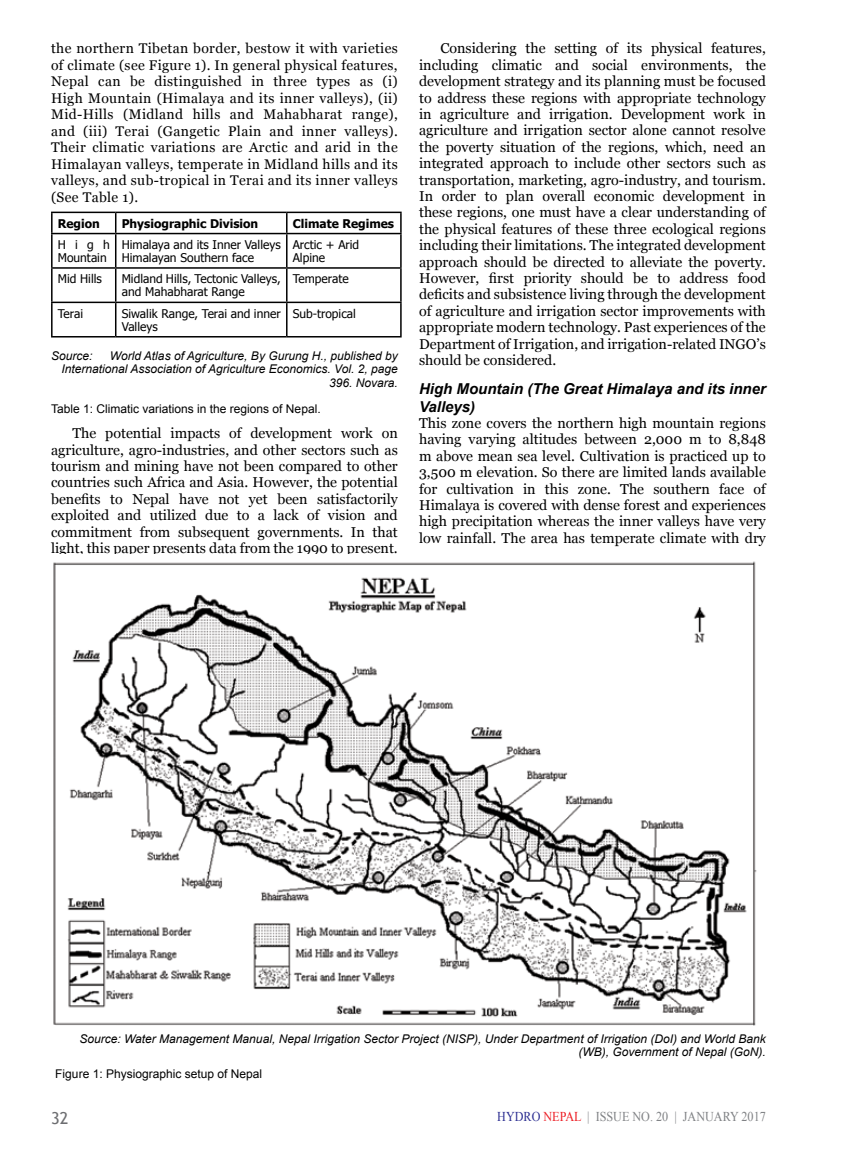
<style>
.page{position:relative;width:851px;height:1149px;background:#fff}
.page>*{position:absolute;margin:0;border:0;box-sizing:border-box;transform-origin:0 0}
.t1{font:16.5px "Trebuchet MS";color:#6d6e71}
.t2{font:italic 700 15px/17.9px "Arial";color:#000}
.t3{font:14.25px/16.4px "Georgia";color:#000;text-align:justify}
.t4{font:13.95px/16.5px "Georgia";letter-spacing:.025em;color:#000;text-align:justify}
.t5{font:13.5px "Times New Roman";color:#808285;scale:.9 1}
.t6{font:italic 12px/13.2px "Arial";color:#000;text-align:right}
.t7{font:12px/13.2px "Tahoma";color:#000}
.t8{font:12px "Arial";color:#000}
.t9{font:700 12px "Tahoma";color:#000}
.s1{color:#2e3092}
.s2{color:#ed1d24}
</style>
<div class="page">
<hr style="left:51px;top:211px;width:65px;height:2px;background:#000">
<hr style="left:51px;top:213px;width:2px;height:20px;background:#000">
<hr style="left:116px;top:211px;width:171px;height:2px;background:#000">
<svg style="left:115px;top:213px;width:1px;height:20px"></svg>
<hr style="left:287px;top:211px;width:114px;height:2px;background:#000">
<svg style="left:286px;top:213px;width:1px;height:20px"></svg>
<svg style="left:400px;top:213px;width:1px;height:20px"></svg>
<hr style="left:51px;top:233px;width:65px;height:1px;background:#000">
<hr style="left:51px;top:234px;width:2px;height:33px;background:#000">
<hr style="left:116px;top:233px;width:171px;height:1px;background:#000">
<hr style="left:115px;top:234px;width:1px;height:33px;background:#000">
<hr style="left:287px;top:233px;width:114px;height:1px;background:#000">
<hr style="left:286px;top:234px;width:1px;height:33px;background:#000">
<hr style="left:400px;top:234px;width:1px;height:33px;background:#000">
<hr style="left:51px;top:267px;width:65px;height:1px;background:#000">
<hr style="left:51px;top:268px;width:2px;height:33px;background:#000">
<hr style="left:116px;top:267px;width:171px;height:1px;background:#000">
<hr style="left:115px;top:268px;width:1px;height:33px;background:#000">
<hr style="left:287px;top:267px;width:114px;height:1px;background:#000">
<hr style="left:286px;top:268px;width:1px;height:33px;background:#000">
<hr style="left:400px;top:268px;width:1px;height:33px;background:#000">
<hr style="left:51px;top:301px;width:65px;height:2px;background:#000">
<hr style="left:51px;top:303px;width:2px;height:33px;background:#000">
<hr style="left:116px;top:301px;width:171px;height:2px;background:#000">
<hr style="left:115px;top:303px;width:1px;height:33px;background:#000">
<hr style="left:287px;top:301px;width:114px;height:2px;background:#000">
<hr style="left:286px;top:303px;width:1px;height:33px;background:#000">
<hr style="left:400px;top:303px;width:1px;height:33px;background:#000">
<hr style="left:51px;top:336px;width:65px;height:1px;background:#000">
<hr style="left:116px;top:336px;width:171px;height:1px;background:#000">
<hr style="left:287px;top:336px;width:114px;height:1px;background:#000">
<img style="left:53px;top:561px;width:704px;height:465px">
<p class="t4" style="left:51px;top:40px;width:348px">the northern Tibetan border, bestow it with varieties of climate (see Figure 1). In general physical features, Nepal can be distinguished in three types as (i)<br>High Mountain (Himalaya and its inner valleys), (ii)<br>Mid-Hills (Midland hills and Mahabharat range), and (iii) Terai (Gangetic Plain and inner valleys).<br>Their climatic variations are Arctic and arid in the Himalayan valleys, temperate in Midland hills and its valleys, and sub-tropical in Terai and its inner valleys (See Table 1).</p>
<p class="t9" style="left:58px;top:215px;width:44px">Region</p>
<p class="t9" style="left:122px;top:215px;width:138px">Physiographic Division</p>
<p class="t9" style="left:293px;top:215px;width:103px">Climate Regimes</p>
<p class="t7" style="left:58px;top:237px;width:53px">High<br>Mountain</p>
<p class="t7" style="left:122px;top:237px;width:160px">Himalaya and its Inner Valleys<br>Himalayan Southern face</p>
<p class="t7" style="left:293px;top:237px;width:68px">Arctic + Arid<br>Alpine</p>
<p class="t7" style="left:58px;top:271px;width:46px">Mid Hills</p>
<p class="t7" style="left:122px;top:271px;width:160px">Midland Hills, Tectonic Valleys, and Mahabharat Range</p>
<p class="t7" style="left:293px;top:271px;width:57px">Temperate</p>
<p class="t7" style="left:58px;top:306px;width:27px">Terai</p>
<p class="t7" style="left:122px;top:306px;width:160px">Siwalik Range, Terai and inner<br>Valleys</p>
<p class="t7" style="left:293px;top:306px;width:65px">Sub-tropical</p>
<p class="t6" style="left:61px;top:349px;width:338px">World Atlas of Agriculture, By Gurung H., published by<br>International Association of Agriculture Economics. Vol. 2, page<br>396. Novara.</p>
<p class="t8" style="left:51px;top:401px;width:271px">Table 1: Climatic variations in the regions of Nepal.</p>
<p class="t3" style="left:51px;top:425px;width:348px;text-indent:21px">The potential impacts of development work on agriculture, agro-industries, and other sectors such as tourism and mining have not been compared to other countries such Africa and Asia. However, the potential benefits to Nepal have not yet been satisfactorily exploited and utilized due to a lack of vision and commitment from subsequent governments. In that light, this paper presents data from the 1990 to present.</p>
<p class="t6" style="left:51px;top:349px;width:43px">Source:</p>
<p class="t3" style="left:419px;top:41px;width:348px;text-indent:21px">Considering the setting of its physical features, including climatic and social environments, the development strategy and its planning must be focused to address these regions with appropriate technology in agriculture and irrigation. Development work in agriculture and irrigation sector alone cannot resolve the poverty situation of the regions, which, need an integrated approach to include other sectors such as transportation, marketing, agro-industry, and tourism.<br>In order to plan overall economic development in these regions, one must have a clear understanding of the physical features of these three ecological regions including their limitations. The integrated development approach should be directed to alleviate the poverty.<br>However, first priority should be to address food deficits and subsistence living through the development of agriculture and irrigation sector improvements with appropriate modern technology. Past experiences of the Department of Irrigation, and irrigation-related INGO’s should be considered.</p>
<p class="t2" style="left:419px;top:380px;width:348px">High Mountain (The Great Himalaya and its inner<br>Valleys)</p>
<p class="t3" style="left:419px;top:415px;width:348px">This zone covers the northern high mountain regions having varying altitudes between 2,000 m to 8,848 m above mean sea level. Cultivation is practiced up to 3,500 m elevation. So there are limited lands available for cultivation in this zone. The southern face of Himalaya is covered with dense forest and experiences high precipitation whereas the inner valleys have very low rainfall. The area has temperate climate with dry</p>
<p class="t6" style="left:79px;top:1031px;width:688px">Source: Water Management Manual, Nepal Irrigation Sector Project (NISP), Under Department of Irrigation (DoI) and World Bank (WB), Government of Nepal (GoN).</p>
<p class="t8" style="left:55px;top:1065px;width:208px">Figure 1: Physiographic setup of Nepal</p>
<p class="t1" style="left:51px;top:1107px;width:19px">32</p>
<p class="t5" style="left:497px;top:1106px;width:300px"><span class="s1">HYDRO</span> <span class="s2">NEPAL</span> | ISSUE NO. 20 | JANUARY 2017</p>
</div>
